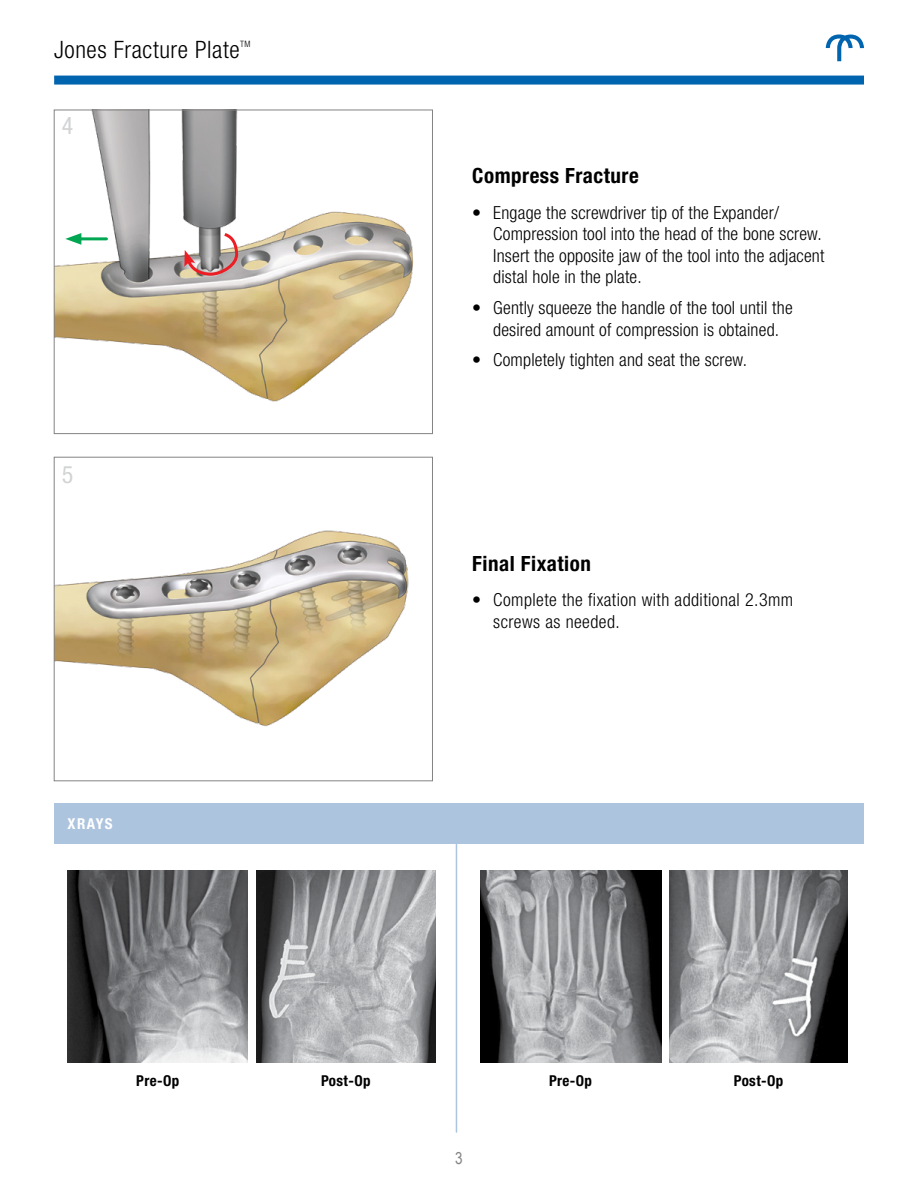
<style>
.page{position:relative;width:918px;height:1188px;background:#fff}
.page>*{position:absolute;margin:0;border:0;box-sizing:border-box;transform-origin:0 0}
.t1{font:300 condensed 24px "Helvetica Neue LT Std";letter-spacing:.025em;color:#000}
.t2{font:condensed 24px "Helvetica Neue LT Std";color:#d1d3d4}
.t3{font:700 condensed 21px "Helvetica Neue LT Std";letter-spacing:.025em;color:#000}
.t4{font:300 condensed 18px/21.6px "Helvetica Neue LT Std";letter-spacing:.01em;color:#000}
.t5{font:16.5px "Arial Narrow";color:#848383}
.t6{font:700 condensed 15px "Helvetica Neue LT Std";letter-spacing:.025em;color:#000}
.t7{font:700 condensed 15px "Helvetica Neue LT Std";letter-spacing:.09em;color:#fff}
.t8{font:300 condensed 8.7px "Helvetica Neue LT Std";color:#000}
</style>
<div class="page">
<img style="left:56px;top:112px;width:357px;height:290px">
<div style="left:54px;top:110px;width:379px;height:324px;border:1px solid #848383"></div>
<hr style="left:76px;top:237px;width:30px;height:3px;background:#00a651">
<svg style="left:65px;top:233px;width:16px;height:12px"></svg>
<svg style="left:184px;top:231px;width:55px;height:46px"></svg>
<hr style="left:456px;top:804px;width:1px;height:328px;background:#adc4de">
<img style="left:68px;top:870px;width:180px;height:193px">
<img style="left:256px;top:870px;width:180px;height:193px">
<img style="left:480px;top:870px;width:181px;height:193px">
<img style="left:669px;top:870px;width:179px;height:193px">
<div style="left:54px;top:803px;width:810px;height:41px;background:#adc4de"></div>
<img style="left:56px;top:530px;width:353px;height:197px">
<div style="left:54px;top:457px;width:379px;height:324px;border:1px solid #848383"></div>
<div style="left:54px;top:76px;width:810px;height:9px;background:#0064af"></div>
<svg style="left:826px;top:34px;width:38px;height:27px"></svg>
<h1 class="t1" style="left:54px;top:36px;width:187px">Jones Fracture Plate</h1>
<p class="t8" style="left:240px;top:39px;width:12px">TM</p>
<h1 class="t2" style="left:62px;top:112px;width:13px">4</h1>
<h1 class="t2" style="left:62px;top:461px;width:13px">5</h1>
<p class="t7" style="left:68px;top:814px;width:46px">xrays</p>
<p class="t3" style="left:472px;top:163px;width:168px">Compress Fracture</p>
<p class="t4" style="left:493px;top:201px;width:333px;text-indent:-21px">• Engage the screwdriver tip of the Expander/ Compression tool into the head of the bone screw.<br>Insert the opposite jaw of the tool into the adjacent distal hole in the plate.</p>
<p class="t4" style="left:472px;top:297px;width:322px;text-align:center">• Gently squeeze the handle of the tool until the desired amount of compression is obtained.</p>
<p class="t4" style="left:472px;top:349px;width:276px">• Completely tighten and seat the screw.</p>
<p class="t3" style="left:472px;top:551px;width:120px">Final Fixation</p>
<p class="t4" style="left:493px;top:589px;width:301px;text-indent:-21px">• Complete the fixation with additional 2.3mm screws as needed.</p>
<p class="t6" style="left:136px;top:1071px;width:44px">Pre-Op</p>
<p class="t6" style="left:321px;top:1071px;width:51px">Post-Op</p>
<p class="t6" style="left:549px;top:1071px;width:44px">Pre-Op</p>
<p class="t6" style="left:734px;top:1071px;width:51px">Post-Op</p>
<p class="t5" style="left:455px;top:1146px;width:9px">3</p>
</div>
